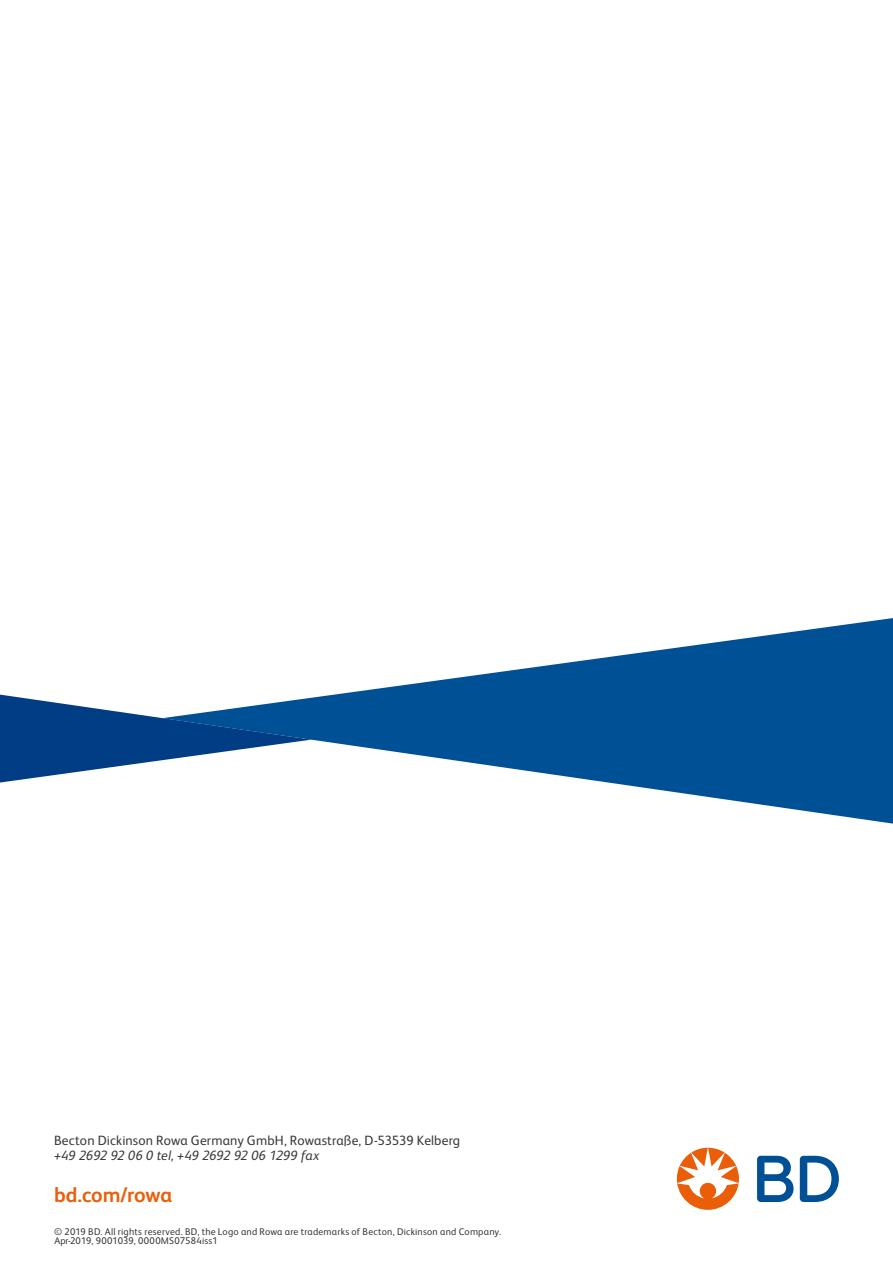
<style>
.page{position:relative;width:893px;height:1263px;background:#fff}
.page>*{position:absolute;margin:0;border:0;box-sizing:border-box;transform-origin:0 0}
.t1{font:700 21px "FS Albert Pro";letter-spacing:-.01em;color:#eb5e09}
.t2{font:13.5px "FS Albert Pro";letter-spacing:.01em;color:#3a3a39}
.t3{font:italic 13.5px "FS Albert Pro";letter-spacing:-.015em;color:#3a3a39}
.t4{font:9.75px/9.8px "FS Albert Pro";letter-spacing:.02em;color:#3a3a39}
</style>
<div class="page">
<svg style="left:757px;top:1156px;width:82px;height:46px"></svg>
<svg style="left:677px;top:1148px;width:62px;height:62px"></svg>
<svg style="left:311px;top:618px;width:582px;height:206px;fill:#005096"></svg>
<svg style="left:0;top:695px;width:311px;height:87px"></svg>
<h2 class="t2" style="left:54px;top:1131px;width:408px">Becton Dickinson Rowa Germany GmbH, Rowastraße, D-53539 Kelberg</h2>
<h2 class="t3" style="left:54px;top:1146px;width:267px">+49 2692 92 06 0 tel, +49 2692 92 06 1299 fax</h2>
<h1 class="t1" style="left:54px;top:1180px;width:120px">bd.com/rowa</h1>
<p class="t4" style="left:54px;top:1226px;width:448px">© 2019 BD. All rights reserved. BD, the Logo and Rowa are trademarks of Becton, Dickinson and Company.<br>Apr-2019, 9001039, 0000MS07584iss1</p>
</div>
